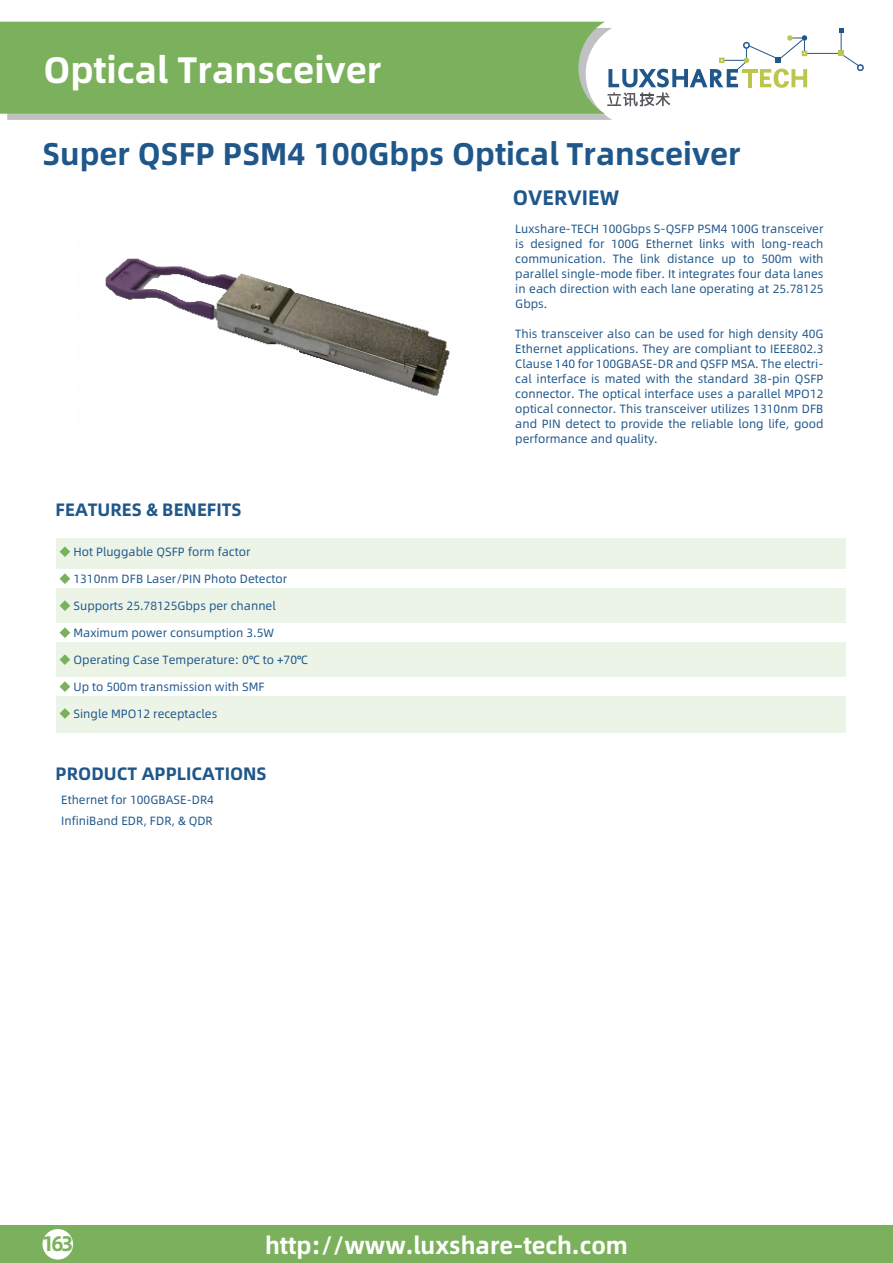
<style>
.page{position:relative;width:893px;height:1263px;background:#fff}
.page>*{position:absolute;margin:0;border:0;box-sizing:border-box;transform-origin:0 0}
.t1{font:36.9px "Alibaba Pu Hui Ti B";color:#fff}
.t2{font:31.5px "Alibaba Pu Hui Ti B";color:#20578b}
.t3{font:24.3px "Alibaba Pu Hui Ti B";color:#fff;scale:.96 1}
.t4{font:21.15px "Alibaba Pu Hui Ti B";color:#7bb15d}
.t5{font:21px "Alibaba Pu Hui Ti B";color:#20578b}
.t6{font:18px "Alibaba Pu Hui Ti B";color:#20578b}
.t7{font:12px/15px "Alibaba Pu Hui Ti R";color:#20578b;text-align:justify}
</style>
<div class="page">
<div style="left:0;top:1225px;width:893px;height:38px;background:#7bb15d"></div>
<div style="left:7px;top:28px;width:605px;height:92px;background:#bfc1c3"></div>
<div style="left:857px;top:64px;width:7px;height:7px;border:2px solid #20578b;border-radius:50%"></div>
<hr style="left:807px;top:53px;width:31px;height:1px;background:#20578b">
<svg style="left:838px;top:28px;width:26px;height:41px"></svg>
<svg style="left:607px;top:34px;width:203px;height:72px"></svg>
<div style="left:56px;top:538px;width:790px;height:195px;background:#ecf4e8"></div>
<div style="left:41px;top:623px;width:809px;height:19px;background:#fff"></div>
<div style="left:41px;top:678px;width:809px;height:18px;background:#fff"></div>
<div style="left:41px;top:569px;width:809px;height:19px;background:#fff"></div>
<svg style="left:60px;top:546px;width:10px;height:11px"></svg>
<svg style="left:60px;top:573px;width:10px;height:11px"></svg>
<svg style="left:60px;top:600px;width:10px;height:11px"></svg>
<svg style="left:60px;top:627px;width:10px;height:11px"></svg>
<svg style="left:60px;top:654px;width:10px;height:11px"></svg>
<svg style="left:60px;top:681px;width:10px;height:11px"></svg>
<svg style="left:60px;top:708px;width:10px;height:11px"></svg>
<div style="left:0;top:22px;width:605px;height:92px;background:#7bb15d"></div>
<div style="left:43px;top:1229px;width:30px;height:30px;background:#fff;border-radius:50%"></div>
<img style="left:105px;top:258px;width:345px;height:138px">
<h1 class="t1" style="left:43px;top:41px;width:340px">Optical Transceiver</h1>
<h2 class="t2" style="left:42px;top:129px;width:699px">Super QSFP PSM4 100Gbps Optical Transceiver</h2>
<h3 class="t5" style="left:513px;top:181px;width:108px">OVERVIEW</h3>
<h3 class="t6" style="left:56px;top:495px;width:188px">FEATURES &amp; BENEFITS</h3>
<p class="t7" style="left:73px;top:543px;width:179px">Hot Pluggable QSFP form factor</p>
<p class="t7" style="left:73px;top:570px;width:215px">1310nm DFB Laser/PIN Photo Detector</p>
<p class="t7" style="left:73px;top:597px;width:204px">Supports 25.78125Gbps per channel</p>
<p class="t7" style="left:73px;top:624px;width:202px">Maximum power consumption 3.5W</p>
<p class="t7" style="left:73px;top:651px;width:236px">Operating Case Temperature: 0℃ to +70℃</p>
<p class="t7" style="left:73px;top:678px;width:193px">Up to 500m transmission with SMF</p>
<p class="t7" style="left:73px;top:705px;width:145px">Single MPO12 receptacles</p>
<h3 class="t6" style="left:56px;top:759px;width:213px">PRODUCT APPLICATIONS</h3>
<p class="t7" style="left:61px;top:788px;width:154px;line-height:21px">Ethernet for 100GBASE-DR4<br>InfiniBand EDR, FDR, &amp; QDR</p>
<p class="t7" style="left:515px;top:220px;width:310px">Luxshare-TECH 100Gbps S-QSFP PSM4 100G transceiver is designed for 100G Ethernet links with long-reach communication. The link distance up to 500m with parallel single-mode fiber. It integrates four data lanes in each direction with each lane operating at 25.78125<br>Gbps.</p>
<p class="t7" style="left:515px;top:325px;width:310px">This transceiver also can be used for high density 40G Ethernet applications. They are compliant to IEEE802.3<br>Clause 140 for 100GBASE-DR and QSFP MSA. The electri&shy;cal interface is mated with the standard 38-pin QSFP connector. The optical interface uses a parallel MPO12 optical connector. This transceiver utilizes 1310nm DFB and PIN detect to provide the reliable long life, good performance and quality.</p>
<h3 class="t4" style="left:42px;top:1227px;width:33px">163</h3>
<h3 class="t3" style="left:265px;top:1226px;width:379px">http://www.luxshare-tech.com</h3>
</div>
